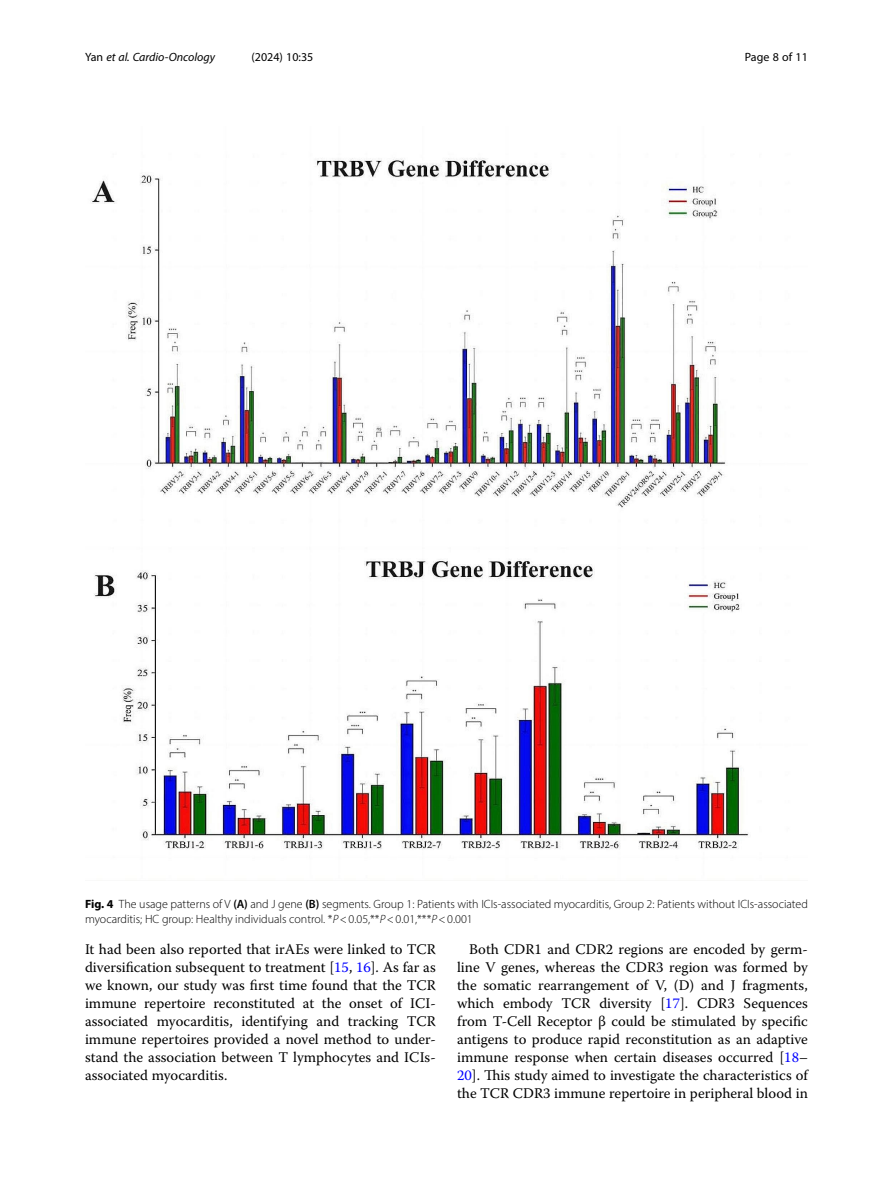
<style>
.page{position:relative;width:893px;height:1191px;background:#fff}
.page>*{position:absolute;margin:0;border:0;box-sizing:border-box;transform-origin:0 0}
.Body_Text_Indent{font:14.7px/18px "Warnock Pro";color:#000;text-align:justify}
.Body_Text{font:14.7px/18px "Warnock Pro";color:#000;text-align:justify}
.Figure_Caption{font:300 12px/15px "Myriad Pro";color:#000}
.t1{font:italic 12px "Myriad Pro";color:#000}
.t2{font:12px "Myriad Pro";color:#000}
.s1{font-style:normal}
.s2{font-weight:700}
.s3{font-weight:600}
.s4{font-style:italic}
.s5{color:#00f}
</style>
<div class="page">
<img style="left:91px;top:158px;width:658px;height:692px">
<p class="t1" style="left:85px;top:50px;width:131px"><span class="s1">Yan</span> et al. Cardio-Oncology</p>
<p class="t2" style="left:251px;top:50px;width:63px">(2024) 10:35</p>
<p class="t2" style="left:745px;top:50px;width:65px">Page 8 of 11</p>
<p class="Figure_Caption" style="left:85px;top:896px;width:724px"><span class="s2">Fig. 4</span> The usage patterns of V <span class="s3">(A)</span> and J gene <span class="s3">(B)</span> segments. Group 1: Patients with ICIs-associated myocarditis, Group 2: Patients without ICIs-associated myocarditis; HC group: Healthy individuals control. *<span class="s4">P</span>&lt;0.05,**<span class="s4">P</span>&lt;0.01,***<span class="s4">P</span>&lt;0.001</p>
<p class="Body_Text" style="left:85px;top:940px;width:352px">It had been also reported that irAEs were linked to TCR diversification subsequent to treatment [<span class="s5">15</span>, <span class="s5">16</span>]. As far as we known, our study was first time found that the TCR immune repertoire reconstituted at the onset of ICI&shy;associated myocarditis, identifying and tracking TCR immune repertoires provided a novel method to under&shy;stand the association between T lymphocytes and ICIs&shy;associated myocarditis.</p>
<p class="Body_Text_Indent" style="left:457px;top:940px;width:352px;text-indent:12px">Both CDR1 and CDR2 regions are encoded by germ&shy;line V genes, whereas the CDR3 region was formed by the somatic rearrangement of V, (D) and J fragments, which embody TCR diversity [<span class="s5">17</span>]. CDR3 Sequences from T-Cell Receptor β could be stimulated by specific antigens to produce rapid reconstitution as an adaptive immune response when certain diseases occurred [<span class="s5">18</span>– <span class="s5">20</span>]. This study aimed to investigate the characteristics of the TCR CDR3 immune repertoire in peripheral blood in</p>
</div>
